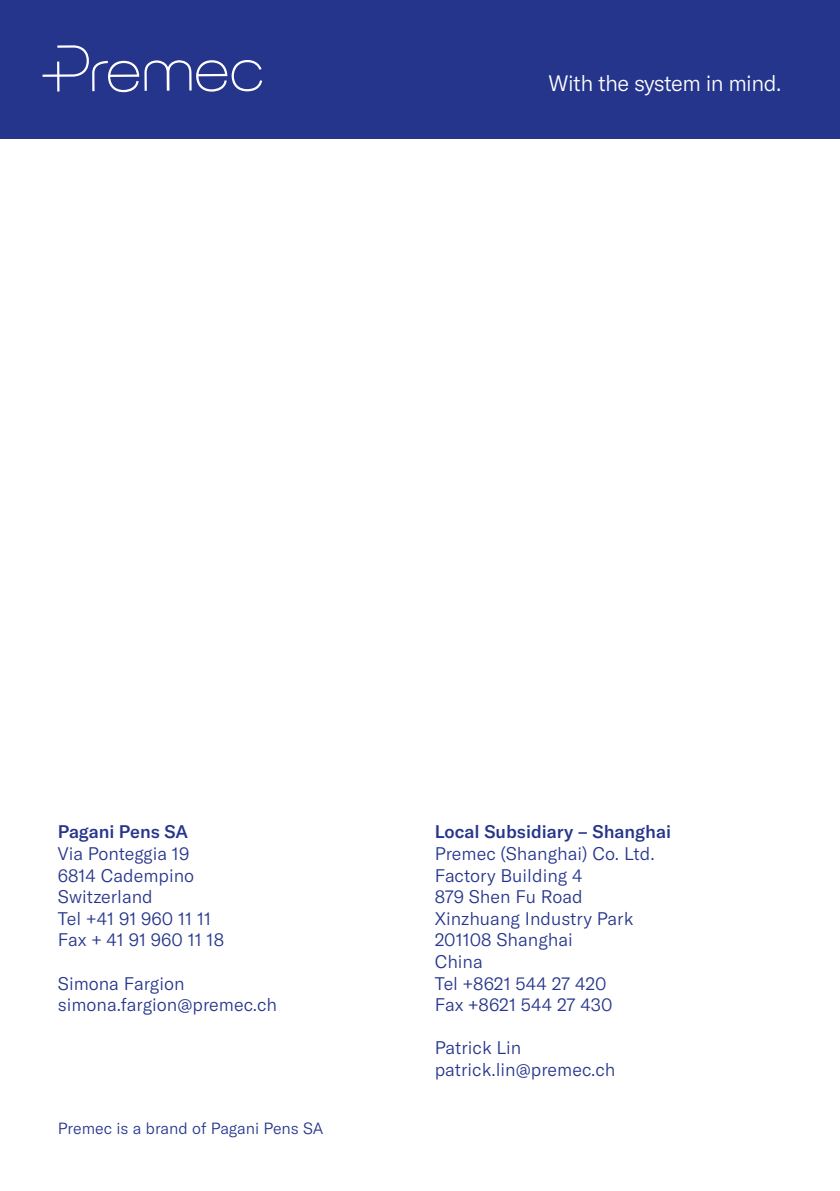
<style>
.page{position:relative;width:840px;height:1191px;background:#fff}
.page>*{position:absolute;margin:0;border:0;box-sizing:border-box;transform-origin:0 0}
.t1{font:300 22px "GT America";letter-spacing:-.025em;color:#fff}
.t2{font:300 18px/21.6px "GT America";color:#26358c}
.t3{font:500 18px "GT America";color:#26358c}
.t4{font:300 16px "GT America";color:#26358c}
</style>
<div class="page">
<div style="left:0;top:0;width:839px;height:138px;background:#26358c"></div>
<svg style="left:43px;top:45px;width:219px;height:47px"></svg>
<p class="t1" style="left:548px;top:70px;width:234px">With the system in mind.</p>
<p class="t3" style="left:58px;top:821px;width:131px">Pagani Pens SA</p>
<p class="t2" style="left:58px;top:843px;width:168px">Via Ponteggia 19<br>6814 Cadempino<br>Switzerland<br>Tel +41 91 960 11 11<br>Fax + 41 91 960 11 18</p>
<p class="t2" style="left:58px;top:972px;width:221px">Simona Fargion simona.fargion@premec.ch</p>
<p class="t4" style="left:58px;top:1118px;width:267px">Premec is a brand of Pagani Pens SA</p>
<p class="t3" style="left:434px;top:821px;width:238px">Local Subsidiary – Shanghai</p>
<p class="t2" style="left:434px;top:843px;width:221px">Premec (Shanghai) Co. Ltd.<br>Factory Building 4<br>879 Shen Fu Road<br>Xinzhuang Industry Park<br>201108 Shanghai<br>China<br>Tel +8621 544 27 420<br>Fax +8621 544 27 430</p>
<p class="t2" style="left:434px;top:1037px;width:182px">Patrick Lin patrick.lin@premec.ch</p>
</div>
